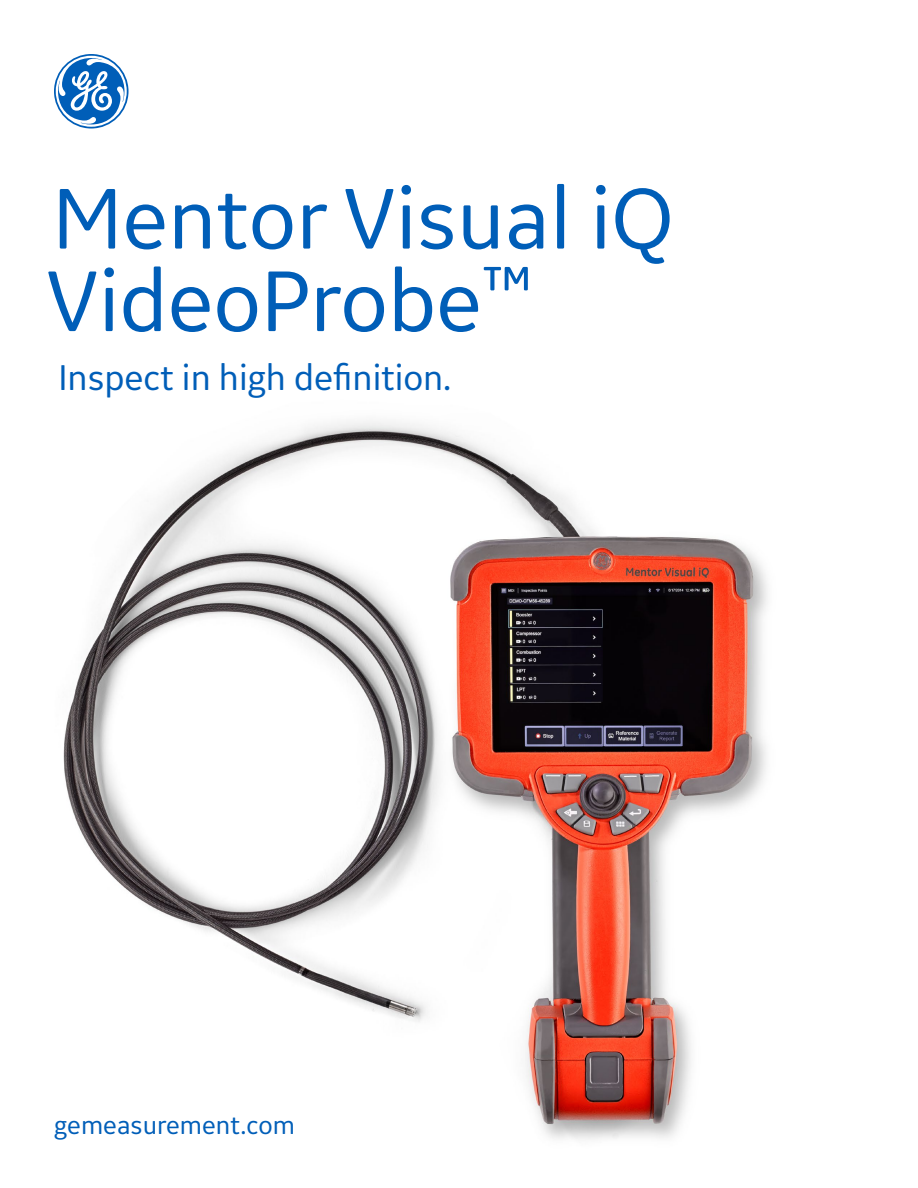
<style>
.page{position:relative;width:918px;height:1188px;background:#fff}
.page>*{position:absolute;margin:0;border:0;box-sizing:border-box;transform-origin:0 0}
.t1{font:90px/82.5px "GE Inspira Sans";color:#005eb8}
.t2{font:37.5px "GE Inspira Sans";color:#005eb8}
.t3{font:27px "GE Inspira Sans";color:#005eb8}
</style>
<div class="page">
<img style="left:63px;top:421px;width:705px;height:719px">
<svg style="left:54px;top:54px;width:75px;height:75px"></svg>
<p class="t1" style="left:46px;top:175px;width:629px">Mentor Visual iQ<br>VideoProbe<sup>™</sup></p>
<p class="t2" style="left:58px;top:354px;width:394px">Inspect in high definition.</p>
<p class="t3" style="left:54px;top:1108px;width:242px">gemeasurement.com</p>
</div>
